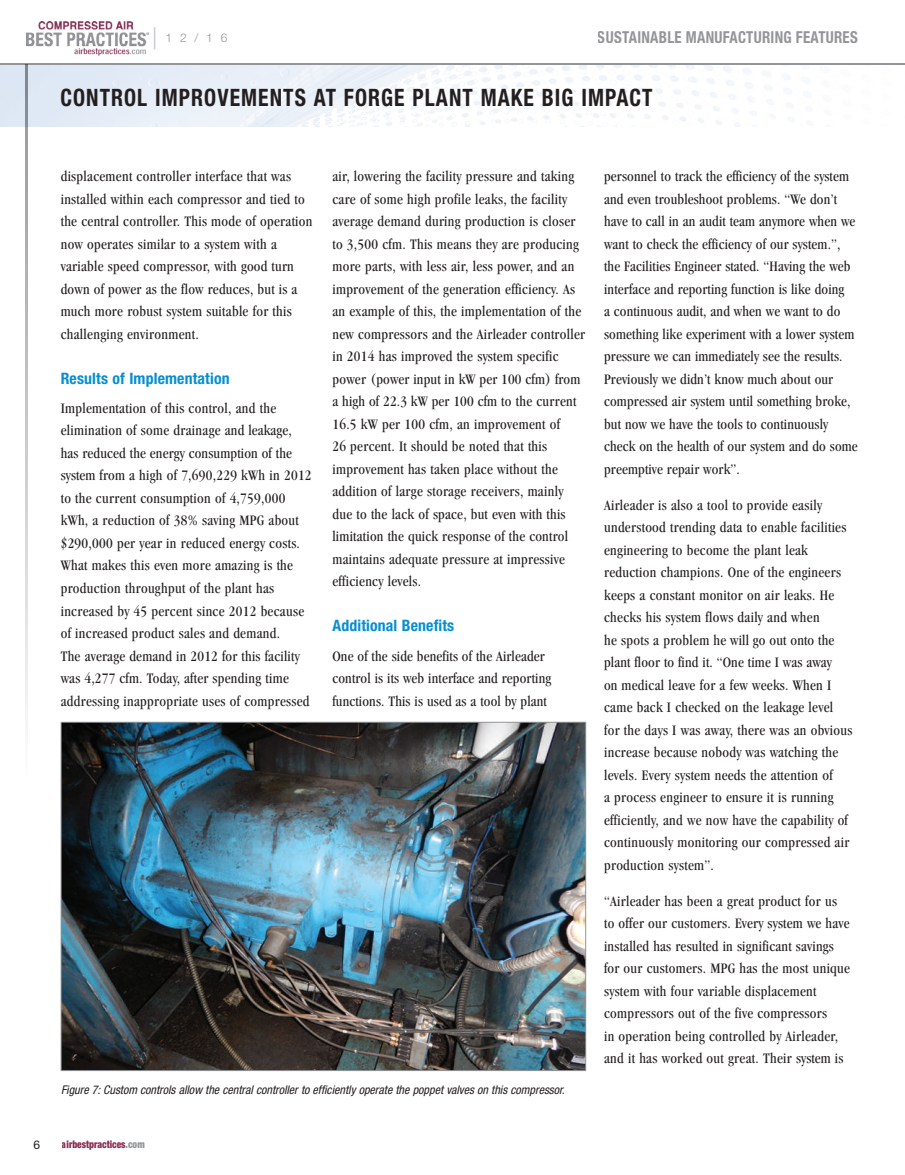
<style>
.page{position:relative;width:905px;height:1175px;background:#fff}
.page>*{position:absolute;margin:0;border:0;box-sizing:border-box;transform-origin:0 0}
.t1{font:300 condensed 30px "Helvetica Neue";color:#c7c8ca;scale:.9 1}
.t2{font:700 condensed 24px "Helvetica Neue";letter-spacing:.05em;color:#231f20;scale:.9 1}
.t3{font:700 condensed 16.5px "Helvetica Neue";letter-spacing:.02em;color:#939598;scale:.9 1}
.t4{font:700 condensed 15.75px "Helvetica Neue";letter-spacing:.01em;color:#068ed0}
.t5{font:condensed 15px/22.5px "Garamond";letter-spacing:.02em;color:#231f20}
.t6{font:italic condensed 12px "Helvetica Neue";color:#231f20}
.t7{font:300 12px "Helvetica Neue LT Std";color:#939598}
.t8{font:12px "Helvetica Neue";color:#231f20}
.t9{font:900 condensed 10.5px "Helvetica Neue";color:#8a2e54;scale:.9 1}
.s1{color:#939598}
</style>
<div class="page">
<img style="left:63px;top:724px;width:521px;height:345px">
<svg style="left:25px;top:65px;width:2px;height:656px"></svg>
<img style="left:26px;top:21px;width:122px;height:35px">
<hr style="left:0;top:64px;width:904px;height:1px;background:#939598">
<h1 class="t1" style="left:152px;top:22px;width:8px">|</h1>
<p class="t7" style="left:165px;top:30px;width:63px">12/16</p>
<p class="t3" style="left:598px;top:27px;width:290px">SUSTAINABLE MANUFACTURING FEATURES</p>
<h2 class="t2" style="left:60px;top:83px;width:659px">CONTROL IMPROVEMENTS AT FORGE PLANT MAKE BIG IMPACT</h2>
<p class="t5" style="left:61px;top:165px;width:253px">displacement controller interface that was installed within each compressor and tied to the central controller. This mode of operation now operates similar to a system with a variable speed compressor, with good turn down of power as the flow reduces, but is a much more robust system suitable for this challenging environment.</p>
<p class="t4" style="left:61px;top:368px;width:170px">Results of Implementation</p>
<p class="t5" style="left:61px;top:397px;width:252px">Implementation of this control, and the elimination of some drainage and leakage, has reduced the energy consumption of the system from a high of 7,690,229 kWh in 2012 to the current consumption of 4,759,000 kWh, a reduction of 38% saving MPG about $290,000 per year in reduced energy costs.<br>What makes this even more amazing is the production throughput of the plant has increased by 45 percent since 2012 because of increased product sales and demand.<br>The average demand in 2012 for this facility was 4,277 cfm. Today, after spending time addressing inappropriate uses of compressed</p>
<p class="t5" style="left:332px;top:165px;width:254px">air, lowering the facility pressure and taking care of some high profile leaks, the facility average demand during production is closer to 3,500 cfm. This means they are producing more parts, with less air, less power, and an improvement of the generation efficiency. As an example of this, the implementation of the new compressors and the Airleader controller in 2014 has improved the system specific power (power input in kW per 100 cfm) from a high of 22.3 kW per 100 cfm to the current 16.5 kW per 100 cfm, an improvement of<br>26 percent. It should be noted that this improvement has taken place without the addition of large storage receivers, mainly due to the lack of space, but even with this limitation the quick response of the control maintains adequate pressure at impressive efficiency levels.</p>
<p class="t4" style="left:332px;top:616px;width:123px">Additional Benefits</p>
<p class="t5" style="left:332px;top:644px;width:220px">One of the side benefits of the Airleader control is its web interface and reporting functions. This is used as a tool by plant</p>
<p class="t6" style="left:61px;top:1083px;width:505px">Figure 7: Custom controls allow the central controller to efficiently operate the poppet valves on this compressor.</p>
<p class="t8" style="left:33px;top:1137px;width:8px">6</p>
<p class="t9" style="left:62px;top:1137px;width:93px">airbestpractices<span class="s1">.com</span></p>
<p class="t5" style="left:604px;top:165px;width:255px">personnel to track the efficiency of the system and even troubleshoot problems. “We don’t have to call in an audit team anymore when we want to check the efficiency of our system.”, the Facilities Engineer stated. “Having the web interface and reporting function is like doing<br>a continuous audit, and when we want to do something like experiment with a lower system pressure we can immediately see the results.<br>Previously we didn’t know much about our compressed air system until something broke, but now we have the tools to continuously check on the health of our system and do some preemptive repair work”.</p>
<p class="t5" style="left:604px;top:493px;width:250px">Airleader is also a tool to provide easily understood trending data to enable facilities engineering to become the plant leak reduction champions. One of the engineers keeps a constant monitor on air leaks. He checks his system flows daily and when<br>he spots a problem he will go out onto the plant floor to find it. “One time I was away<br>on medical leave for a few weeks. When I came back I checked on the leakage level<br>for the days I was away, there was an obvious increase because nobody was watching the levels. Every system needs the attention of<br>a process engineer to ensure it is running efficiently, and we now have the capability of continuously monitoring our compressed air production system”.</p>
<p class="t5" style="left:604px;top:889px;width:247px">“Airleader has been a great product for us to offer our customers. Every system we have installed has resulted in significant savings for our customers. MPG has the most unique system with four variable displacement compressors out of the five compressors<br>in operation being controlled by Airleader, and it has worked out great. Their system is</p>
</div>
